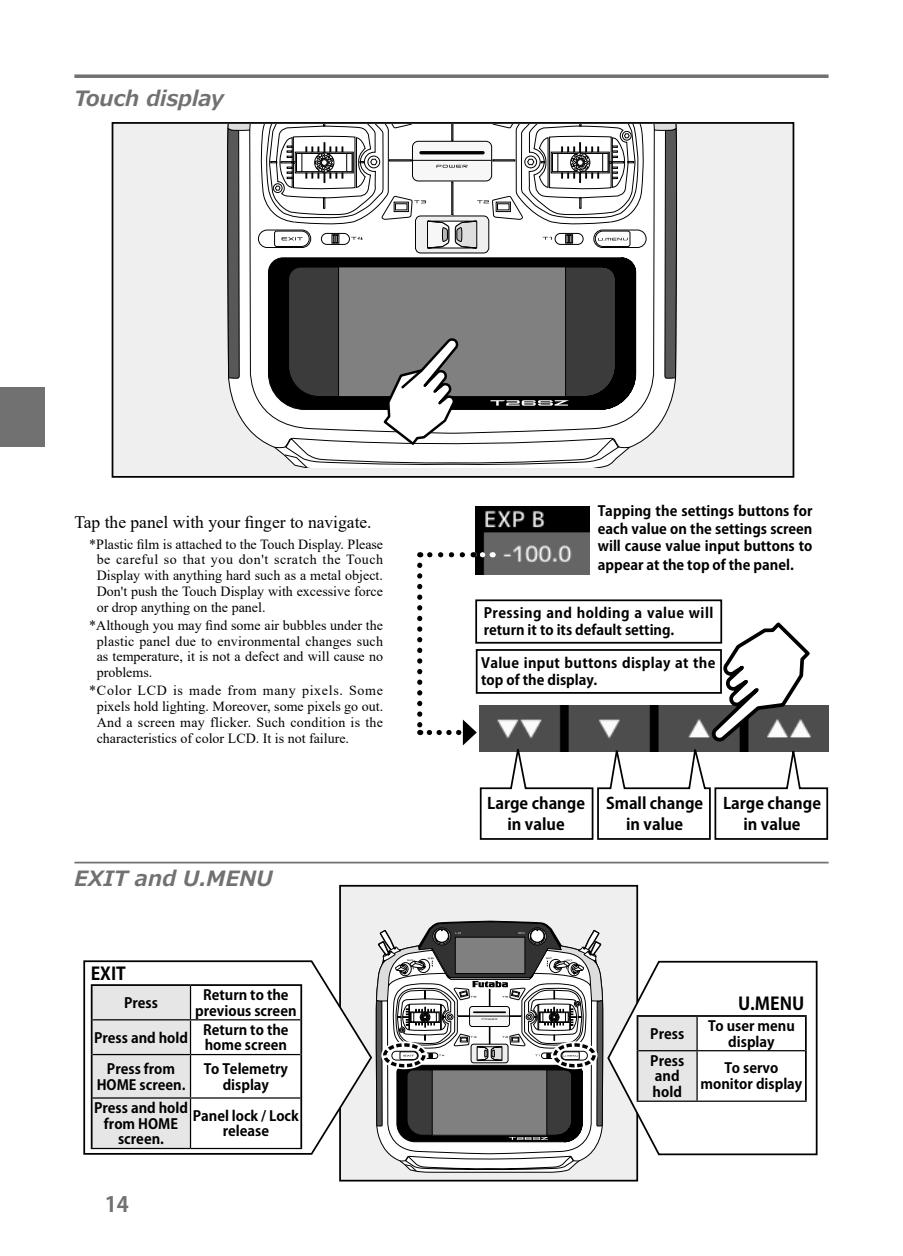
<style>
.page{position:relative;width:903px;height:1256px;background:#fff}
.page>*{position:absolute;margin:0;border:0;box-sizing:border-box;transform-origin:0 0}
.t1{font:italic 700 21px "Meiryo";color:#717171}
.t2{font:700 21px "Koz Go Pr 6 N";color:#717171}
.t3{font:17.5px "Times New Roman";color:#000}
.t4{font:700 17.5px "Koz Go Pr 6 N";color:#000}
.t5{font:700 15.75px/21px "Koz Go Pr 6 N";color:#000;text-align:center}
.t6{font:14px/15.8px "Times New Roman";color:#000;text-align:justify}
.t7{font:700 14px/15.8px "Koz Go Pr 6 N";color:#000;text-align:center}
.t8{font:700 14px/17.5px "Koz Go Pr 6 N";letter-spacing:.03em;color:#000}
.t9{font:700 14px/17.5px "Koz Go Pr 6 N";letter-spacing:.025em;color:#000}
</style>
<div class="page">
<svg style="left:74px;top:74px;width:754px;height:4px;background:#828282"></svg>
<div style="left:340px;top:885px;width:297px;height:295px;background:#efefef"></div>
<div style="left:339px;top:884px;width:299px;height:297px;border:2px solid #000"></div>
<hr style="left:74px;top:861px;width:754px;height:2px;background:#717171">
<img style="left:475px;top:506px;width:114px;height:68px">
<div style="left:475px;top:599px;width:247px;height:44px;border:2px solid #000"></div>
<svg style="left:473px;top:552px;width:10px;height:5px"></svg>
<svg style="left:420px;top:552px;width:42px;height:5px"></svg>
<svg style="left:417px;top:565px;width:5px;height:170px"></svg>
<svg style="left:429px;top:619px;width:400px;height:221px"></svg>
<svg style="left:83px;top:959px;width:289px;height:196px"></svg>
<div style="left:93px;top:985px;width:97px;height:162px;background:#e6e6e6"></div>
<hr style="left:190px;top:985px;width:1px;height:33px;background:#000">
<hr style="left:93px;top:1018px;width:97px;height:2px;background:#000">
<hr style="left:190px;top:1018px;width:110px;height:2px;background:#000">
<hr style="left:190px;top:1020px;width:1px;height:33px;background:#000">
<hr style="left:93px;top:1053px;width:97px;height:1px;background:#000">
<hr style="left:190px;top:1053px;width:110px;height:1px;background:#000">
<hr style="left:190px;top:1054px;width:1px;height:43px;background:#000">
<hr style="left:190px;top:1098px;width:1px;height:49px;background:#000">
<hr style="left:91px;top:983px;width:99px;height:2px;background:#000">
<hr style="left:91px;top:985px;width:2px;height:34px;background:#000">
<hr style="left:190px;top:983px;width:112px;height:2px;background:#000">
<hr style="left:300px;top:985px;width:2px;height:34px;background:#000">
<hr style="left:91px;top:1019px;width:2px;height:35px;background:#000">
<hr style="left:300px;top:1019px;width:2px;height:35px;background:#000">
<hr style="left:91px;top:1054px;width:2px;height:43px;background:#000">
<hr style="left:300px;top:1054px;width:2px;height:43px;background:#000">
<hr style="left:91px;top:1097px;width:2px;height:50px;background:#000">
<hr style="left:300px;top:1097px;width:2px;height:50px;background:#000">
<hr style="left:93px;top:1097px;width:97px;height:1px;background:#000">
<hr style="left:190px;top:1097px;width:110px;height:1px;background:#000">
<hr style="left:91px;top:1147px;width:99px;height:1px;background:#000">
<hr style="left:190px;top:1147px;width:112px;height:1px;background:#000">
<svg style="left:376px;top:920px;width:442px;height:254px"></svg>
<hr style="left:696px;top:1016px;width:2px;height:33px;background:#000">
<hr style="left:638px;top:1049px;width:59px;height:2px;background:#000">
<hr style="left:697px;top:1049px;width:108px;height:2px;background:#000">
<hr style="left:696px;top:1051px;width:2px;height:49px;background:#000">
<hr style="left:636px;top:1100px;width:61px;height:1px;background:#000">
<hr style="left:697px;top:1100px;width:110px;height:1px;background:#000">
<hr style="left:636px;top:1014px;width:61px;height:2px;background:#000">
<hr style="left:636px;top:1016px;width:2px;height:34px;background:#000">
<hr style="left:697px;top:1014px;width:110px;height:2px;background:#000">
<hr style="left:805px;top:1016px;width:2px;height:34px;background:#000">
<hr style="left:636px;top:1050px;width:2px;height:50px;background:#000">
<hr style="left:805px;top:1050px;width:2px;height:50px;background:#000">
<div style="left:112px;top:123px;width:681px;height:354px;background:#efefef"></div>
<div style="left:112px;top:122px;width:682px;height:355px;border:2px solid #000"></div>
<svg style="left:227px;top:124px;width:450px;height:343px"></svg>
<div style="left:0;top:387px;width:45px;height:59px;background:#717171"></div>
<h1 class="t1" style="left:74px;top:83px;width:151px">Touch display</h1>
<p class="t3" style="left:74px;top:509px;width:299px">Tap the panel with your finger to navigate.</p>
<p class="t6" style="left:97px;top:535px;width:288px;text-indent:-7px">*Plastic film is attached to the Touch Display. Please be careful so that you don't scratch the Touch Display with anything hard such as a metal object.<br>Don't push the Touch Display with excessive force or drop anything on the panel.</p>
<p class="t6" style="left:97px;top:616px;width:288px;text-indent:-7px">*Although you may find some air bubbles under the plastic panel due to environmental changes such as temperature, it is not a defect and will cause no problems.</p>
<p class="t6" style="left:97px;top:682px;width:288px;text-indent:-7px">*Color LCD is made from many pixels. Some pixels hold lighting. Moreover, some pixels go out.<br>And a screen may flicker. Such condition is the characteristics of color LCD. It is not failure.</p>
<h1 class="t1" style="left:74px;top:863px;width:200px">EXIT and U.MENU</h1>
<p class="t4" style="left:91px;top:963px;width:37px">EXIT</p>
<p class="t7" style="left:124px;top:994px;width:35px">Press</p>
<p class="t7" style="left:195px;top:986px;width:103px">Return to the previous screen</p>
<p class="t7" style="left:94px;top:1029px;width:95px">Press and hold</p>
<p class="t7" style="left:203px;top:1021px;width:87px;text-align:left">Return to the home screen</p>
<p class="t7" style="left:97px;top:1060px;width:90px">Press from<br>HOME screen.</p>
<p class="t7" style="left:204px;top:1060px;width:86px">To Telemetry display</p>
<p class="t7" style="left:94px;top:1099px;width:95px">Press and hold from HOME screen.</p>
<p class="t7" style="left:193px;top:1107px;width:107px">Panel lock / Lock release</p>
<h1 class="t2" style="left:105px;top:1192px;width:26px">14</h1>
<p class="t7" style="left:598px;top:502px;width:216px;line-height:17.8px;text-align:justify">Tapping the settings buttons for each value on the settings screen will cause value input buttons to appear at the top of the panel.</p>
<p class="t8" style="left:484px;top:604px;width:231px">Pressing and holding a value will return it to its default setting.</p>
<p class="t9" style="left:481px;top:654px;width:236px">Value input buttons display at the top of the display.</p>
<p class="t5" style="left:487px;top:792px;width:99px">Large change in value</p>
<p class="t5" style="left:723px;top:792px;width:99px">Large change in value</p>
<p class="t5" style="left:606px;top:792px;width:99px">Small change in value</p>
<p class="t4" style="left:738px;top:992px;width:68px">U.MENU</p>
<p class="t7" style="left:650px;top:1025px;width:35px">Press</p>
<p class="t7" style="left:708px;top:1017px;width:88px">To user menu display</p>
<p class="t7" style="left:650px;top:1052px;width:35px;text-align:left">Press and hold</p>
<p class="t7" style="left:700px;top:1060px;width:103px">To servo monitor display</p>
</div>
